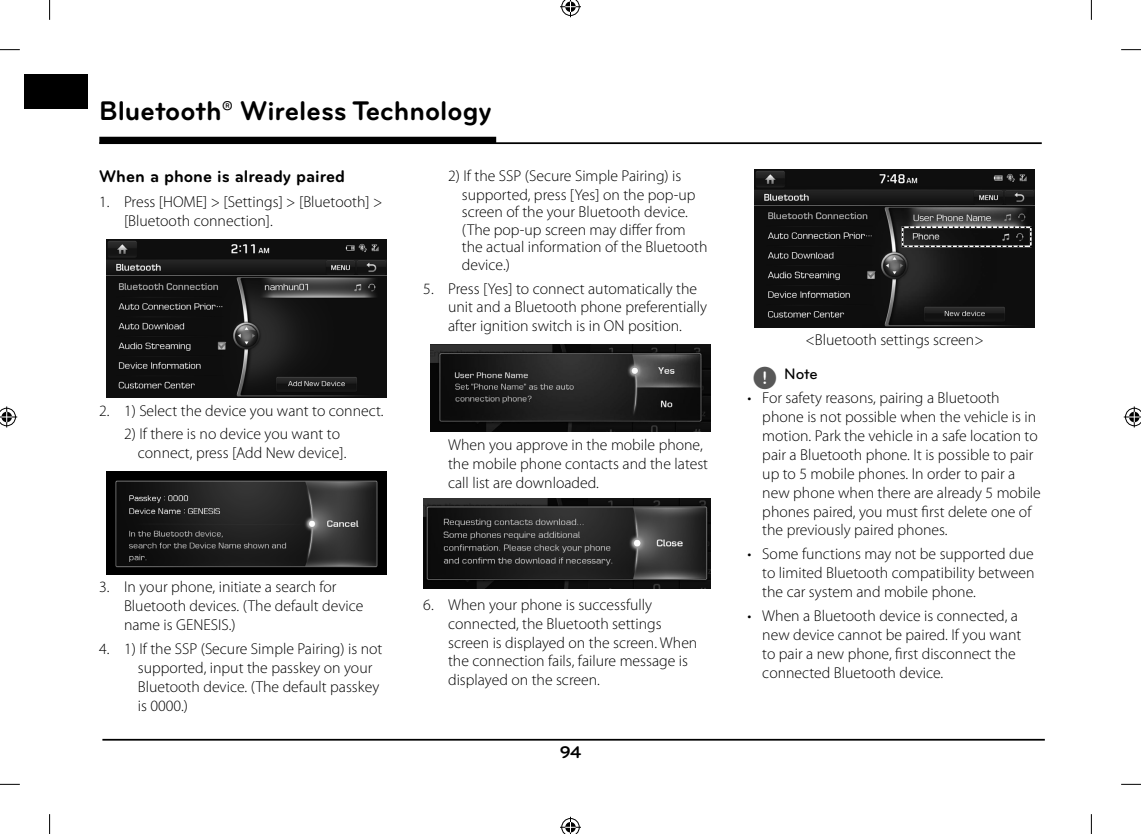
<style>
.page{position:relative;width:1141px;height:834px;background:#fff}
.page>*{position:absolute;margin:0;border:0;box-sizing:border-box;transform-origin:0 0}
.t1{font:700 28px "Bryant LG";color:#000}
.t2{font:700 17.5px "Bryant LG";color:#000}
.t3{font:300 15.75px/18.9px "Myriad Pro";color:#000}
.t4{font:500 15.75px "Bryant LG";color:#000}
.s1{font-family:"UPSYS Common";font-weight:400;font-size:26.25px;color:#585858}
</style>
<div class="page">
<hr style="left:99px;top:142px;width:943px;height:2px;background:#000">
<div style="left:99px;top:137px;width:397px;height:7px;background:#000"></div>
<hr style="left:102px;top:738px;width:943px;height:2px;background:#000">
<div style="left:25px;top:74px;width:63px;height:35px;background:#000"></div>
<img style="left:106px;top:240px;width:280px;height:157px">
<img style="left:106px;top:471px;width:280px;height:103px">
<img style="left:430px;top:345px;width:280px;height:87px">
<img style="left:423px;top:498px;width:287px;height:90px">
<img style="left:755px;top:169px;width:280px;height:158px">
<svg style="left:902px;top:226px;width:130px;height:21px;background:#3a3a3a"></svg>
<svg style="left:0;top:49px;width:20px;height:1px"></svg>
<svg style="left:1121px;top:49px;width:20px;height:1px"></svg>
<svg style="left:0;top:783px;width:20px;height:1px"></svg>
<svg style="left:1121px;top:783px;width:20px;height:1px"></svg>
<svg style="left:49px;top:0;width:1px;height:20px"></svg>
<svg style="left:49px;top:814px;width:2px;height:19px"></svg>
<svg style="left:1091px;top:0;width:1px;height:20px"></svg>
<svg style="left:1090px;top:814px;width:2px;height:19px"></svg>
<svg style="left:560px;top:0;width:21px;height:17px"></svg>
<svg style="left:560px;top:816px;width:21px;height:17px"></svg>
<svg style="left:0;top:406px;width:17px;height:21px"></svg>
<svg style="left:1124px;top:406px;width:17px;height:21px"></svg>
<h1 class="t1" style="left:99px;top:101px;width:394px">Bluetooth® Wireless Technology</h1>
<p class="t2" style="left:99px;top:170px;width:247px">When a phone is already paired</p>
<p class="t3" style="left:124px;top:193px;width:260px;text-indent:-25px">1. Press [HOME] &gt; [Settings] &gt; [Bluetooth] &gt; [Bluetooth connection].</p>
<p class="t3" style="left:99px;top:402px;width:286px">2. 1) Select the device you want to connect.</p>
<p class="t3" style="left:138px;top:426px;width:210px;text-indent:-14px">2) If there is no device you want to connect, press [Add New device].</p>
<p class="t3" style="left:124px;top:578px;width:241px;text-indent:-25px">3. In your phone, initiate a search for<br>Bluetooth devices. (The default device name is GENESIS.)</p>
<p class="t3" style="left:138px;top:640px;width:246px;text-indent:-39px">4. 1) If the SSP (Secure Simple Pairing) is not supported, input the passkey on your<br>Bluetooth device. (The default passkey is 0000.)</p>
<p class="t3" style="left:462px;top:168px;width:247px;line-height:17.8px;text-indent:-14px">2) If the SSP (Secure Simple Pairing) is supported, press [Yes] on the pop-up screen of the your Bluetooth device. (The pop-up screen may differ from the actual information of the Bluetooth device.)</p>
<p class="t3" style="left:448px;top:280px;width:261px;text-indent:-25px">5. Press [Yes] to connect automatically the unit and a Bluetooth phone preferentially after ignition switch is in ON position.</p>
<p class="t3" style="left:448px;top:436px;width:262px">When you approve in the mobile phone, the mobile phone contacts and the latest call list are downloaded.</p>
<p class="t3" style="left:448px;top:596px;width:251px;text-indent:-25px">6. When your phone is successfully connected, the Bluetooth settings screen is displayed on the screen. When the connection fails, failure message is displayed on the screen.</p>
<p class="t2" style="left:560px;top:745px;width:23px">94</p>
<p class="t3" style="left:805px;top:332px;width:180px">&lt;Bluetooth settings screen&gt;</p>
<p class="t4" style="left:752px;top:368px;width:67px"><span class="s1">,</span> Note</p>
<p class="t3" style="left:762px;top:389px;width:280px;text-indent:-15px">• For safety reasons, pairing a Bluetooth phone is not possible when the vehicle is in motion. Park the vehicle in a safe location to pair a Bluetooth phone. It is possible to pair up to 5 mobile phones. In order to pair a new phone when there are already 5 mobile phones paired, you must first delete one of the previously paired phones.</p>
<p class="t3" style="left:762px;top:545px;width:274px;text-align:justify;text-indent:-15px">• Some functions may not be supported due to limited Bluetooth compatibility between the car system and mobile phone.</p>
<p class="t3" style="left:762px;top:607px;width:261px;text-indent:-15px">• When a Bluetooth device is connected, a new device cannot be paired. If you want to pair a new phone, first disconnect the connected Bluetooth device.</p>
</div>
